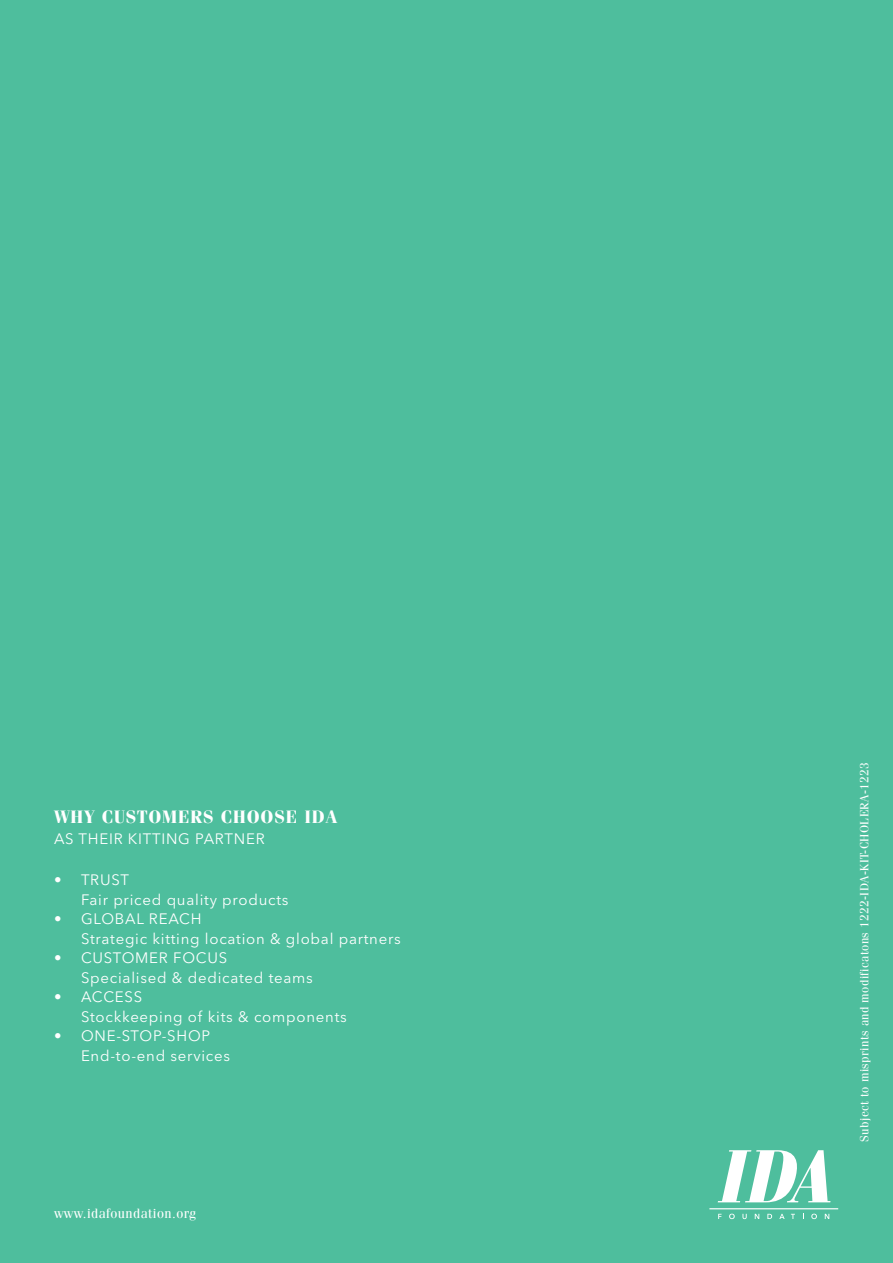
<style>
.page{position:relative;width:893px;height:1263px;background:#fff}
.page>*{position:absolute;margin:0;border:0;box-sizing:border-box;transform-origin:0 0}
.t1{font:700 18px "Fenice Std";letter-spacing:.05em;color:#fff}
.t2{font:15px/19.5px "Avenir Next LT Pro";letter-spacing:.05em;color:#fff}
.t3{font:13.5px "Fenice Std";letter-spacing:.03em;color:#fff}
.t4{font:12px "Fenice Std";letter-spacing:.03em;color:#fff}
</style>
<div class="page">
<div style="left:0;top:0;width:892px;height:1263px;background:#4ebe9d"></div>
<svg style="left:718px;top:1150px;width:112px;height:52px"></svg>
<hr style="left:709px;top:1208px;width:129px;height:1px;background:#fff">
<svg style="left:718px;top:1214px;width:4px;height:5px"></svg>
<svg style="left:729px;top:1214px;width:6px;height:5px"></svg>
<svg style="left:742px;top:1214px;width:5px;height:5px"></svg>
<svg style="left:755px;top:1214px;width:4px;height:5px"></svg>
<svg style="left:767px;top:1214px;width:5px;height:5px"></svg>
<svg style="left:779px;top:1214px;width:6px;height:5px"></svg>
<svg style="left:791px;top:1214px;width:4px;height:5px"></svg>
<svg style="left:811px;top:1214px;width:6px;height:5px"></svg>
<svg style="left:825px;top:1214px;width:4px;height:5px"></svg>
<p class="t1" style="left:54px;top:805px;width:285px">WHY CUSTOMERS CHOOSE IDA</p>
<p class="t2" style="left:54px;top:829px;width:210px">AS TH EIR KITTIN G PARTN ER</p>
<p class="t2" style="left:81px;top:870px;width:209px;text-indent:-27px">• TRUST<br>Fair priced quality products</p>
<p class="t2" style="left:81px;top:909px;width:321px;text-indent:-27px">• GLOBAL REACH<br>Strategic kitting location &amp; global partners</p>
<p class="t2" style="left:81px;top:948px;width:233px;text-indent:-27px">• CUSTOM ER FOCUS<br>Specialised &amp; dedicated teams</p>
<p class="t2" style="left:81px;top:987px;width:267px;text-indent:-27px">• ACCESS<br>Stockkeeping of kits &amp; components</p>
<p class="t2" style="left:81px;top:1026px;width:151px;text-indent:-27px">• ON E-STOP-SHO P<br>End-to-end services</p>
<p class="t3" style="left:54px;top:1205px;width:143px">www.idafoundation.org</p>
<p class="t4" style="left:857px;top:1142px;width:381px;rotate:-90deg">Subject to misprints and modificatons 1222-IDA-KIT-CHOLERA-1223</p>
</div>
